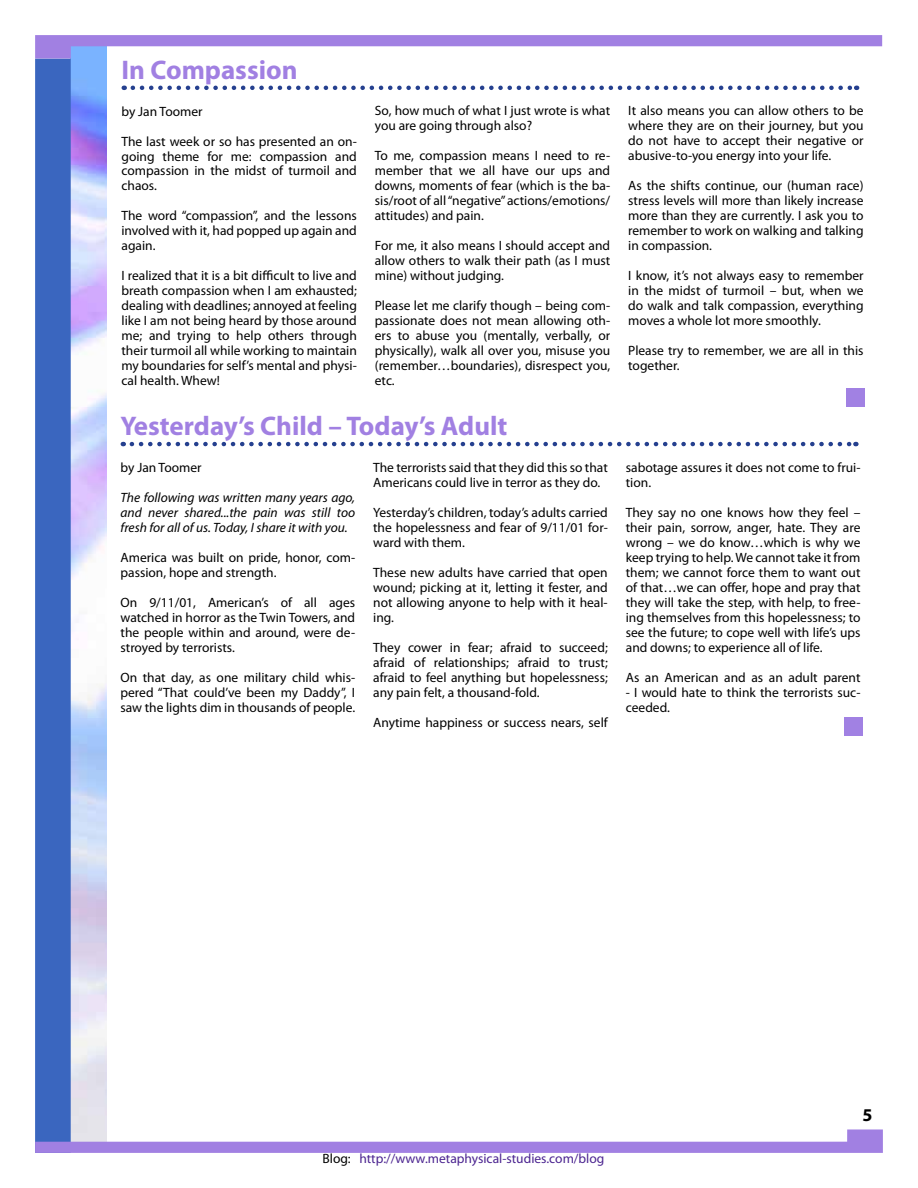
<style>
.page{position:relative;width:918px;height:1188px;background:#fff}
.page>*{position:absolute;margin:0;border:0;box-sizing:border-box;transform-origin:0 0}
.t1{font:700 27px "Myriad Pro";color:#a180e2}
.t2{font:700 18px "Myriad Pro";color:#000}
.t3{font:13.5px/15px "Myriad Pro";color:#000;text-align:justify}
.t4{font:italic 13.5px/15px "Myriad Pro";color:#000;text-align:justify}
.t5{font:13.5px "Myriad Pro";color:#4b2490}
.s1{color:#000}
</style>
<div class="page">
<img style="left:71px;top:59px;width:35px;height:1070px">
<div style="left:35px;top:59px;width:36px;height:1094px;background:#3a66bf"></div>
<svg style="left:35px;top:35px;width:847px;height:24px"></svg>
<svg style="left:35px;top:1129px;width:848px;height:24px"></svg>
<div style="left:846px;top:388px;width:19px;height:19px;background:#a181e3"></div>
<div style="left:844px;top:717px;width:19px;height:18px;background:#a181e3"></div>
<svg style="left:133px;top:86px;width:724px;height:4px"></svg>
<svg style="left:132px;top:442px;width:724px;height:4px"></svg>
<h1 class="t1" style="left:122px;top:52px;width:178px">In Compassion</h1>
<p class="t3" style="left:121px;top:103px;width:83px">by Jan Toomer</p>
<p class="t3" style="left:121px;top:133px;width:237px">The last week or so has presented an on&shy;going theme for me: compassion and compassion in the midst of turmoil and chaos.</p>
<p class="t3" style="left:121px;top:208px;width:237px">The word “compassion”, and the lessons involved with it, had popped up again and again.</p>
<p class="t3" style="left:121px;top:268px;width:237px">I realized that it is a bit difficult to live and breath compassion when I am exhausted; dealing with deadlines; annoyed at feeling like I am not being heard by those around me; and trying to help others through their turmoil all while working to maintain my boundaries for self’s mental and physi&shy;cal health. Whew!</p>
<p class="t3" style="left:375px;top:103px;width:237px">So, how much of what I just wrote is what you are going through also?</p>
<p class="t3" style="left:375px;top:148px;width:237px">To me, compassion means I need to re&shy;member that we all have our ups and downs, moments of fear (which is the ba&shy;sis/root of all “negative” actions/emotions/ attitudes) and pain.</p>
<p class="t3" style="left:375px;top:238px;width:237px">For me, it also means I should accept and allow others to walk their path (as I must mine) without judging.</p>
<p class="t3" style="left:375px;top:298px;width:237px">Please let me clarify though – being com&shy;passionate does not mean allowing oth&shy;ers to abuse you (mentally, verbally, or physically), walk all over you, misuse you (remember…boundaries), disrespect you, etc.</p>
<h1 class="t1" style="left:121px;top:408px;width:388px">Yesterday’s Child – Today’s Adult</h1>
<p class="t3" style="left:121px;top:460px;width:83px">by Jan Toomer</p>
<p class="t4" style="left:121px;top:490px;width:236px">The following was written many years ago, and never shared...the pain was still too fresh for all of us. Today, I share it with you.</p>
<p class="t3" style="left:121px;top:550px;width:236px">America was built on pride, honor, com&shy;passion, hope and strength.</p>
<p class="t3" style="left:121px;top:594px;width:236px">On 9/11/01, American’s of all ages watched in horror as the Twin Towers, and the people within and around, were de&shy;stroyed by terrorists.</p>
<p class="t3" style="left:121px;top:669px;width:236px">On that day, as one military child whis&shy;pered “That could’ve been my Daddy”, I saw the lights dim in thousands of people.</p>
<p class="t3" style="left:373px;top:459px;width:236px">The terrorists said that they did this so that<br>Americans could live in terror as they do.</p>
<p class="t3" style="left:373px;top:504px;width:236px">Yesterday’s children, today’s adults carried the hopelessness and fear of 9/11/01 for&shy;ward with them.</p>
<p class="t3" style="left:373px;top:564px;width:236px">These new adults have carried that open wound; picking at it, letting it fester, and not allowing anyone to help with it heal&shy;ing.</p>
<p class="t3" style="left:373px;top:639px;width:236px">They cower in fear; afraid to succeed; afraid of relationships; afraid to trust; afraid to feel anything but hopelessness; any pain felt, a thousand-fold.</p>
<p class="t3" style="left:373px;top:714px;width:236px">Anytime happiness or success nears, self</p>
<p class="t3" style="left:628px;top:103px;width:237px">It also means you can allow others to be where they are on their journey, but you do not have to accept their negative or abusive-to-you energy into your life.</p>
<p class="t3" style="left:628px;top:178px;width:237px">As the shifts continue, our (human race) stress levels will more than likely increase more than they are currently. I ask you to remember to work on walking and talking in compassion.</p>
<p class="t3" style="left:628px;top:268px;width:237px">I know, it’s not always easy to remember in the midst of turmoil – but, when we do walk and talk compassion, everything moves a whole lot more smoothly.</p>
<p class="t3" style="left:628px;top:343px;width:237px">Please try to remember, we are all in this together.</p>
<p class="t3" style="left:626px;top:459px;width:236px">sabotage assures it does not come to frui&shy;tion.</p>
<p class="t3" style="left:626px;top:504px;width:236px">They say no one knows how they feel – their pain, sorrow, anger, hate. They are wrong – we do know…which is why we keep trying to help. We cannot take it from them; we cannot force them to want out of that…we can offer, hope and pray that they will take the step, with help, to free&shy;ing themselves from this hopelessness; to see the future; to cope well with life’s ups and downs; to experience all of life.</p>
<p class="t3" style="left:626px;top:669px;width:236px">As an American and as an adult parent</p>
<p class="t3" style="left:626px;top:684px;width:236px">- I would hate to think the terrorists suc&shy;ceeded.</p>
<p class="t5" style="left:322px;top:1150px;width:283px"><span class="s1">Blog:</span> http://www.metaphysical-studies.com/blog</p>
<h2 class="t2" style="left:862px;top:1103px;width:11px">5</h2>
</div>
